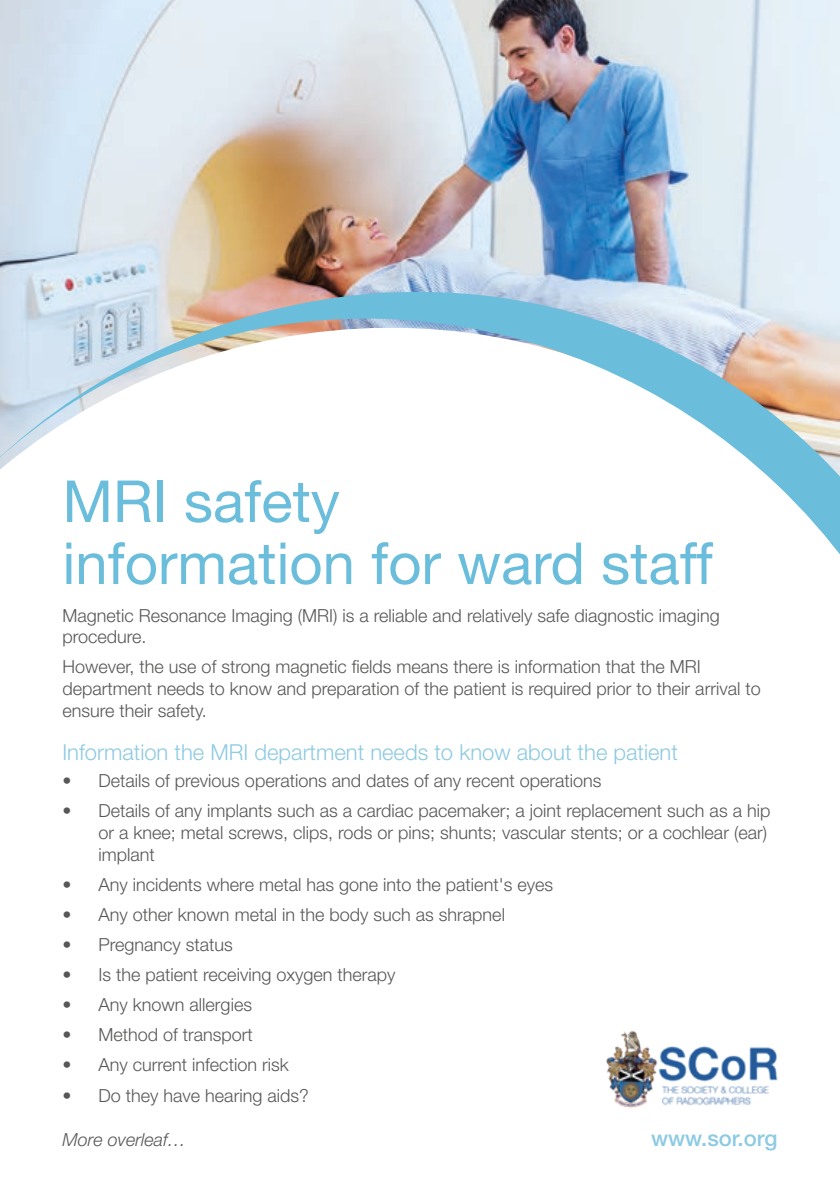
<style>
.page{position:relative;width:840px;height:1191px;background:#fff}
.page>*{position:absolute;margin:0;border:0;box-sizing:border-box;transform-origin:0 0}
.t1{font:58px/62px "Helvetica Neue LT Std";color:#6abddb}
.t2{font:300 22px "Helvetica Neue LT Std";color:#8dcae3}
.t3{font:500 22px "Helvetica Neue LT Std";color:#8dcae3}
.t4{font:300 18px/21.6px "Helvetica Neue LT Std";color:#575756}
.t5{font:italic 300 18px "Helvetica Neue LT Std";color:#575756}
</style>
<div class="page">
<img style="left:0;top:0;width:839px;height:291px">
<svg style="left:0;top:291px;width:839px;height:262px"></svg>
<img style="left:606px;top:1031px;width:172px;height:77px">
<h1 class="t1" style="left:62px;top:469px;width:651px">MRI safety<br>information for ward staff</h1>
<p class="t4" style="left:62px;top:604px;width:658px">Magnetic Resonance Imaging (MRI) is a reliable and relatively safe diagnostic imaging procedure.</p>
<p class="t4" style="left:62px;top:656px;width:699px">However, the use of strong magnetic fields means there is information that the MRI department needs to know and preparation of the patient is required prior to their arrival to ensure their safety.</p>
<p class="t2" style="left:62px;top:738px;width:616px">Information the MRI department needs to know about the patient</p>
<p class="t4" style="left:62px;top:769px;width:540px">• Details of previous operations and dates of any recent operations</p>
<p class="t4" style="left:98px;top:800px;width:673px;text-indent:-36px">• Details of any implants such as a cardiac pacemaker; a joint replacement such as a hip or a knee; metal screws, clips, rods or pins; shunts; vascular stents; or a cochlear (ear) implant</p>
<p class="t4" style="left:62px;top:873px;width:492px">• Any incidents where metal has gone into the patient's eyes</p>
<p class="t4" style="left:62px;top:903px;width:444px">• Any other known metal in the body such as shrapnel</p>
<p class="t4" style="left:62px;top:933px;width:172px">• Pregnancy status</p>
<p class="t4" style="left:62px;top:963px;width:334px">• Is the patient receiving oxygen therapy</p>
<p class="t4" style="left:62px;top:993px;width:191px">• Any known allergies</p>
<p class="t4" style="left:62px;top:1023px;width:192px">• Method of transport</p>
<p class="t4" style="left:62px;top:1053px;width:228px">• Any current infection risk</p>
<p class="t4" style="left:62px;top:1084px;width:248px">• Do they have hearing aids?</p>
<p class="t5" style="left:62px;top:1128px;width:125px">More overleaf…</p>
<p class="t3" style="left:650px;top:1124px;width:128px">www.sor.org</p>
</div>
